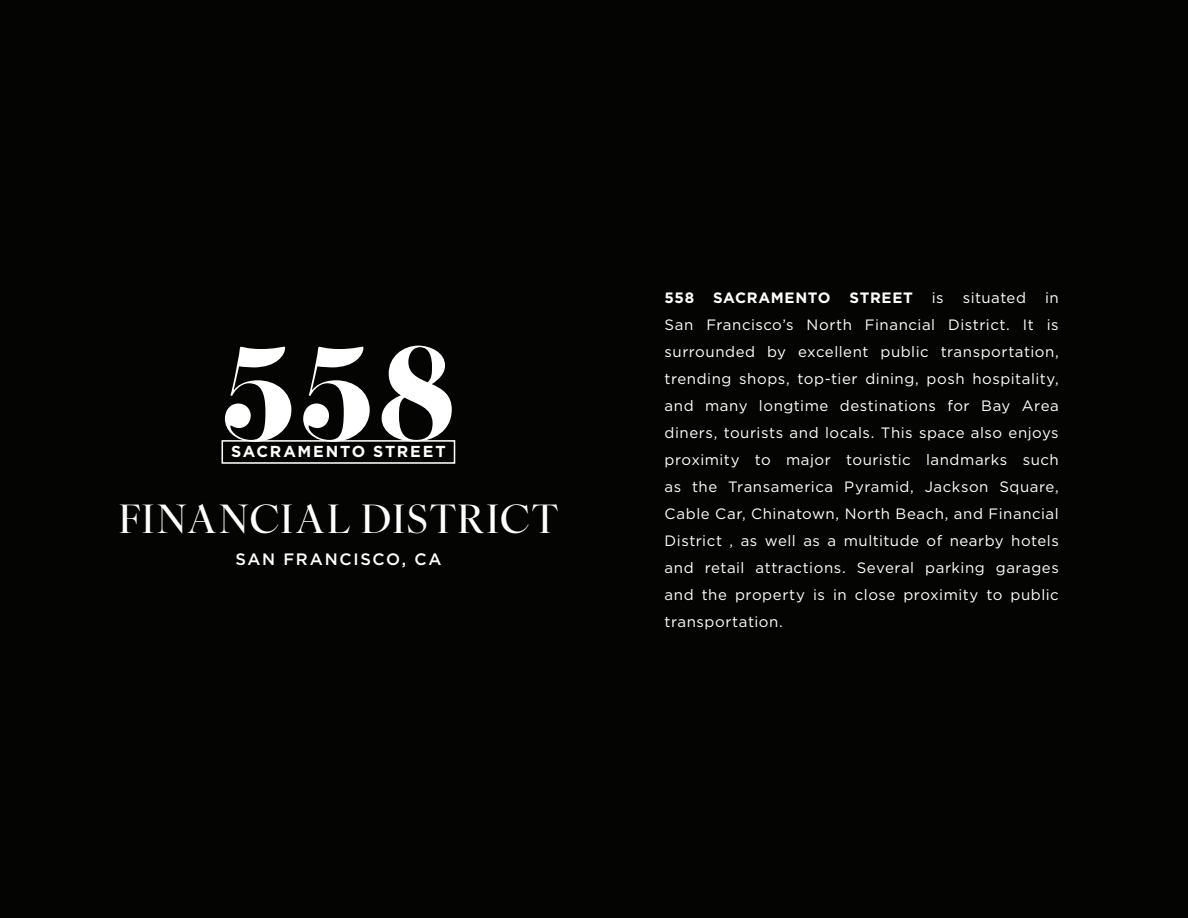
<style>
.page{position:relative;width:1188px;height:918px;background:#040503}
.page>*{position:absolute;margin:0;border:0;box-sizing:border-box;transform-origin:0 0}
.t1{font:114.3px "Eloquent JF Pro";color:#fff}
.t2{font:500 39px "Ivy Ora Display";letter-spacing:.05em;color:#fff}
.t3{font:500 16.5px "Gotham";letter-spacing:.105em;color:#fff}
.t4{font:700 15.9px "Gotham";letter-spacing:.105em;color:#fff}
.t5{font:15px/27px "Gotham";letter-spacing:.035em;color:#fff;text-align:justify}
.t6{font:700 15px "Gotham";letter-spacing:.04em;color:#fff}
</style>
<div class="page">
<div style="left:222px;top:440px;width:233px;height:24px;border:2px solid #fff"></div>
<p class="t1" style="left:222px;top:333px;width:234px">558</p>
<p class="t4" style="left:231px;top:441px;width:216px">SACRAMENTO STREET</p>
<p class="t2" style="left:119px;top:489px;width:441px">FINANCIAL DISTRICT</p>
<p class="t3" style="left:235px;top:549px;width:207px">SAN FRANCISCO, CA</p>
<p class="t6" style="left:665px;top:288px;width:31px">558</p>
<p class="t6" style="left:713px;top:288px;width:119px">SACRAMENTO</p>
<p class="t6" style="left:850px;top:288px;width:65px">STREET</p>
<p class="t5" style="left:932px;top:284px;width:13px">is</p>
<p class="t5" style="left:963px;top:284px;width:65px">situated</p>
<p class="t5" style="left:665px;top:284px;width:396px;text-indent:381px">in San Francisco’s North Financial District. It is surrounded by excellent public transportation, trending shops, top-tier dining, posh hospitality, and many longtime destinations for Bay Area diners, tourists and locals. This space also enjoys proximity to major touristic landmarks such as the Transamerica Pyramid, Jackson Square, Cable Car, Chinatown, North Beach, and Financial District , as well as a multitude of nearby hotels and retail attractions. Several parking garages and the property is in close proximity to public transportation.</p>
</div>
